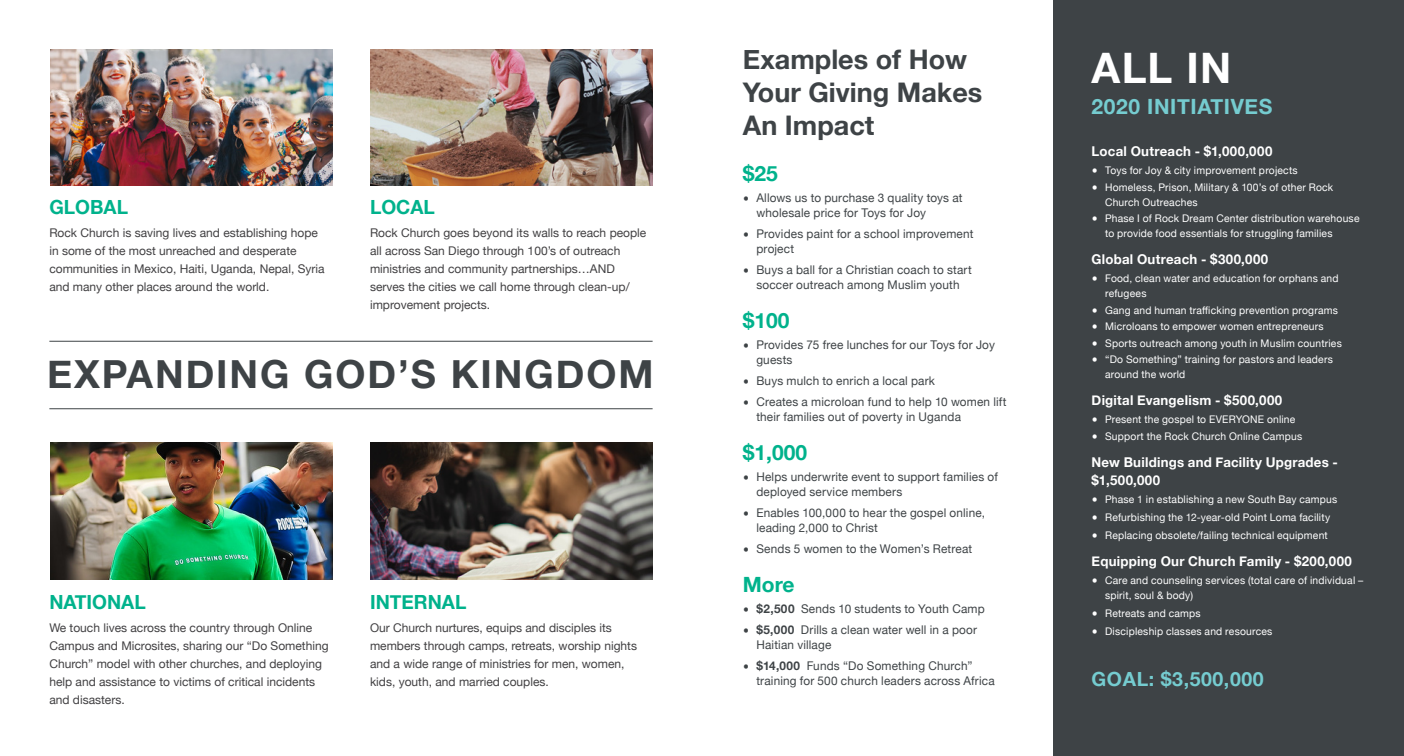
<style>
.page{position:relative;width:1404px;height:756px;background:#fff}
.page>*{position:absolute;margin:0;border:0;box-sizing:border-box;transform-origin:0 0}
.t1{font:700 42px "Helvetica Neue";color:#fff}
.t2{font:700 38.7px "Helvetica Neue";letter-spacing:.05em;color:#3e4346}
.t3{font:700 27px/33px "Helvetica Neue";color:#3e4346}
.t4{font:700 21px "Helvetica Neue";color:#00b28c}
.t5{font:700 21px "Helvetica Neue";letter-spacing:.03em;color:#75ccd0}
.t6{font:700 19.5px "Helvetica Neue";color:#00b28c}
.t7{font:700 19.5px "Helvetica Neue";letter-spacing:.03em;color:#75ccd0}
.t8{font:700 13.5px/18px "Helvetica Neue";letter-spacing:.02em;color:#fff}
.t9{font:12px/18px "Helvetica Neue";color:#414042}
.t10{font:12px/15px "Helvetica Neue";letter-spacing:.015em;color:#3e4346}
.t11{font:10.5px/16.5px "Helvetica Neue";letter-spacing:.02em;color:#fff}
.s1{font-weight:700}
.s2{font-size:12px}
</style>
<div class="page">
<div style="left:1053px;top:0;width:351px;height:756px;background:#3e4346"></div>
<img style="left:50px;top:50px;width:283px;height:136px">
<img style="left:370px;top:50px;width:283px;height:136px">
<img style="left:370px;top:443px;width:283px;height:136px">
<img style="left:50px;top:443px;width:283px;height:136px">
<hr style="left:49px;top:341px;width:604px;height:1px;background:#3e4346">
<hr style="left:49px;top:408px;width:604px;height:1px;background:#3e4346">
<h3 class="t6" style="left:49px;top:192px;width:80px">GLOBAL</h3>
<h3 class="t6" style="left:370px;top:192px;width:66px">LOCAL</h3>
<p class="t9" style="left:370px;top:224px;width:278px">Rock Church goes beyond its walls to reach people all across San Diego through 100’s of outreach ministries and community partnerships…AND serves the cities we call home through clean-up/ improvement projects.</p>
<p class="t9" style="left:49px;top:224px;width:277px">Rock Church is saving lives and establishing hope in some of the most unreached and desperate communities in Mexico, Haiti, Uganda, Nepal, Syria and many other places around the world.</p>
<h2 class="t2" style="left:47px;top:343px;width:608px">EXPANDING GOD’S KINGDOM</h2>
<h3 class="t6" style="left:49px;top:587px;width:98px">NATIONAL</h3>
<h3 class="t6" style="left:370px;top:587px;width:98px">INTERNAL</h3>
<p class="t9" style="left:49px;top:619px;width:281px">We touch lives across the country through Online Campus and Microsites, sharing our “Do Something Church” model with other churches, and deploying help and assistance to victims of critical incidents and disasters.</p>
<p class="t9" style="left:370px;top:619px;width:268px">Our Church nurtures, equips and disciples its members through camps, retreats, worship nights and a wide range of ministries for men, women, kids, youth, and married couples.</p>
<h3 class="t3" style="left:743px;top:43px;width:241px">Examples of How<br>Your Giving Makes<br>An Impact</h3>
<h3 class="t4" style="left:743px;top:157px;width:37px">$25</h3>
<p class="t10" style="left:756px;top:191px;width:208px;text-indent:-14px">࡟ Allows us to purchase 3 quality toys at wholesale price for Toys for Joy</p>
<p class="t10" style="left:756px;top:227px;width:219px;text-indent:-14px">࡟ Provides paint for a school improvement project</p>
<p class="t10" style="left:743px;top:263px;width:230px;text-align:center">࡟ Buys a ball for a Christian coach to start soccer outreach among Muslim youth</p>
<h3 class="t4" style="left:743px;top:304px;width:48px">$100</h3>
<p class="t10" style="left:756px;top:338px;width:240px;text-indent:-14px">࡟ Provides 75 free lunches for our Toys for Joy guests</p>
<p class="t10" style="left:743px;top:371px;width:265px;line-height:21px">࡟ Buys mulch to enrich a local park<br>࡟ Creates a microloan fund to help 10 women lift</p>
<p class="t10" style="left:756px;top:410px;width:206px">their families out of poverty in Uganda</p>
<h3 class="t4" style="left:743px;top:436px;width:66px">$1,000</h3>
<p class="t10" style="left:756px;top:470px;width:243px;text-indent:-14px">࡟ Helps underwrite event to support families of deployed service members</p>
<p class="t10" style="left:756px;top:506px;width:230px;text-indent:-14px">࡟ Enables 100,000 to hear the gospel online, leading 2,000 to Christ</p>
<p class="t10" style="left:743px;top:542px;width:231px">࡟ Sends 5 women to the Women’s Retreat</p>
<h3 class="t4" style="left:743px;top:568px;width:53px">More</h3>
<p class="t10" style="left:743px;top:599px;width:243px;line-height:21px">࡟ <span class="s1">$2,500</span> Sends 10 students to Youth Camp ࡟ <span class="s1">$5,000</span> Drills a clean water well in a poor</p>
<p class="t10" style="left:743px;top:635px;width:231px;line-height:21px;text-indent:14px">Haitian village<br>࡟ <span class="s1">$14,000</span> Funds “Do Something Church”</p>
<p class="t10" style="left:756px;top:673px;width:240px">training for 500 church leaders across Africa</p>
<h1 class="t1" style="left:1092px;top:35px;width:141px">ALL IN</h1>
<h3 class="t5" style="left:1092px;top:90px;width:182px">2020 INITIATIVES</h3>
<p class="t8" style="left:1092px;top:143px;width:182px">Local Outreach - $1,000,000</p>
<p class="t11" style="left:1092px;top:163px;width:243px"><span class="s2">࡟</span> Toys for Joy &amp; city improvement projects<br><span class="s2">࡟</span> Homeless, Prison, Military &amp; 100’s of other Rock</p>
<p class="t11" style="left:1092px;top:194px;width:269px;text-indent:13px">Church Outreaches<br><span class="s2">࡟</span> Phase I of Rock Dream Center distribution warehouse</p>
<p class="t11" style="left:1105px;top:226px;width:229px">to provide food essentials for struggling families</p>
<p class="t8" style="left:1092px;top:251px;width:178px">Global Outreach - $300,000</p>
<p class="t11" style="left:1105px;top:272px;width:235px;line-height:15px;text-indent:-13px"><span class="s2">࡟</span> Food, clean water and education for orphans and refugees</p>
<p class="t11" style="left:1092px;top:302px;width:252px"><span class="s2">࡟</span> Gang and human trafficking prevention programs <span class="s2">࡟</span> Microloans to empower women entrepreneurs<br><span class="s2">࡟</span> Sports outreach among youth in Muslim countries <span class="s2">࡟</span> ”Do Something” training for pastors and leaders</p>
<p class="t11" style="left:1105px;top:367px;width:82px">around the world</p>
<p class="t8" style="left:1092px;top:392px;width:192px">Digital Evangelism - $500,000</p>
<p class="t11" style="left:1092px;top:412px;width:212px"><span class="s2">࡟</span> Present the gospel to EVERYONE online <span class="s2">࡟</span> Support the Rock Church Online Campus</p>
<p class="t8" style="left:1092px;top:453px;width:248px">New Buildings and Facility Upgrades - $1,500,000</p>
<p class="t11" style="left:1092px;top:491px;width:247px;line-height:18px"><span class="s2">࡟</span> Phase 1 in establishing a new South Bay campus <span class="s2">࡟</span> Refurbishing the 12-year-old Point Loma facility <span class="s2">࡟</span> Replacing obsolete/failing technical equipment</p>
<p class="t8" style="left:1092px;top:552px;width:262px">Equipping Our Church Family - $200,000</p>
<p class="t11" style="left:1105px;top:573px;width:260px;line-height:15px;text-indent:-13px"><span class="s2">࡟</span> Care and counseling services (total care of individual – spirit, soul &amp; body)</p>
<p class="t11" style="left:1092px;top:605px;width:182px;line-height:18px"><span class="s2">࡟</span> Retreats and camps<br><span class="s2">࡟</span> Discipleship classes and resources</p>
<h3 class="t7" style="left:1092px;top:664px;width:174px">GOAL: $3,500,000</h3>
</div>
